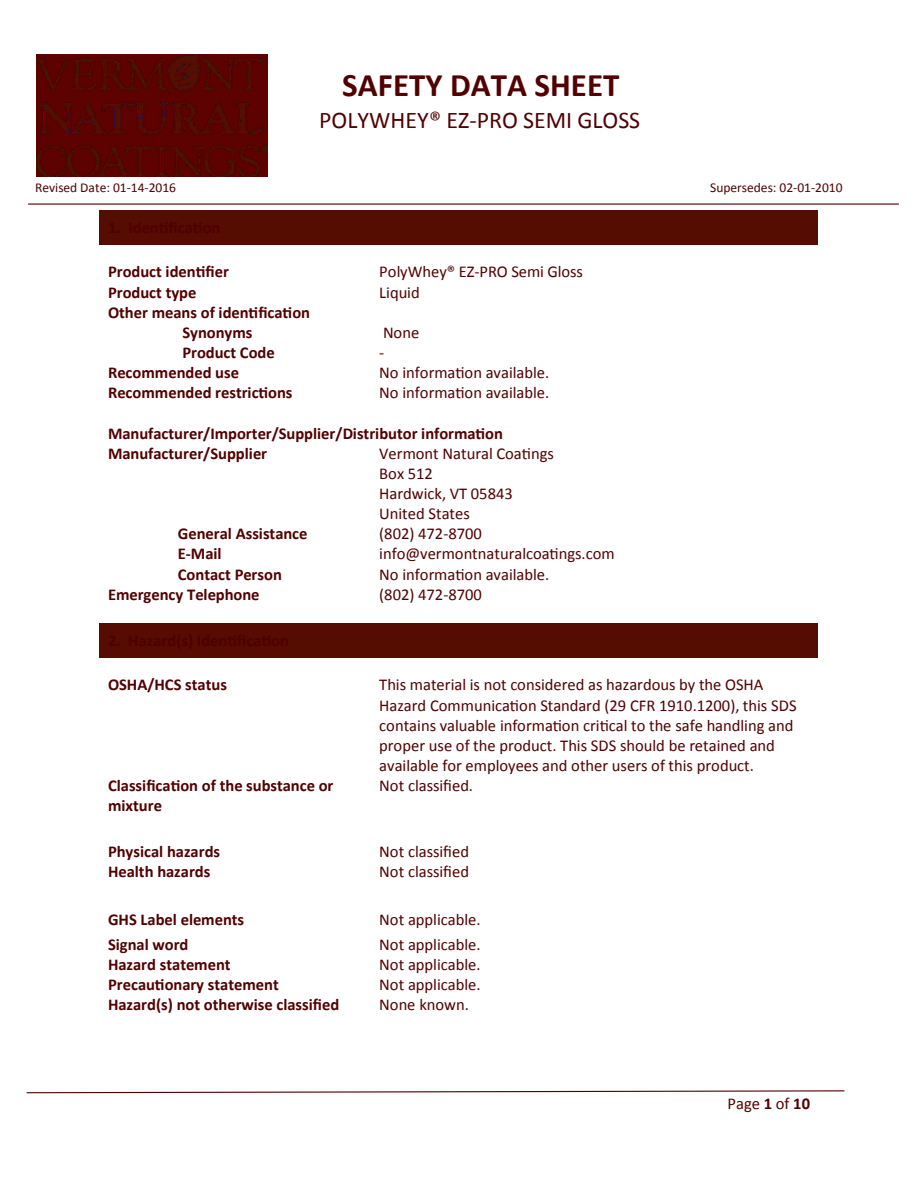
<style>
.page{position:relative;width:918px;height:1188px;background:#fff}
.page>*{position:absolute;margin:0;border:0;box-sizing:border-box;transform-origin:0 0}
.t1{font:700 33px "Calibri";color:#520000}
.t2{font:24px "Calibri";color:#520000}
.t3{font:16.5px/20.1px "Calibri";color:#520000}
.t4{font:700 16.5px/20.1px "Calibri";letter-spacing:-.005em;color:#520000}
.t5{font:16.5px "Calibri";color:#690000}
.t6{font:13.5px "Calibri";color:#520000}
.s1{font-weight:700}
</style>
<div class="page">
<img style="left:36px;top:54px;width:231px;height:122px">
<hr style="left:28px;top:203px;width:871px;height:2px;background:#520000">
<svg style="left:26px;top:1090px;width:819px;height:4px"></svg>
<div style="left:100px;top:211px;width:718px;height:34px;background:#540d00"></div>
<div style="left:100px;top:624px;width:718px;height:34px;background:#540d00"></div>
<h1 class="t1" style="left:342px;top:65px;width:279px">SAFETY DATA SHEET</h1>
<h2 class="t2" style="left:319px;top:103px;width:323px">POLYWHEY® EZ-PRO SEMI GLOSS</h2>
<p class="t6" style="left:35px;top:179px;width:142px">Revised Date: 01-14-2016</p>
<p class="t6" style="left:710px;top:179px;width:134px">Supersedes: 02-01-2010</p>
<p class="t4" style="left:108px;top:261px;width:122px">Product identifier</p>
<p class="t3" style="left:379px;top:261px;width:205px">PolyWhey® EZ-PRO Semi Gloss</p>
<p class="t4" style="left:108px;top:281px;width:90px">Product type</p>
<p class="t3" style="left:379px;top:282px;width:42px">Liquid</p>
<p class="t4" style="left:182px;top:301px;width:129px;text-indent:-74px">Other means of identification<br>Synonyms</p>
<p class="t3" style="left:383px;top:322px;width:38px">None</p>
<p class="t4" style="left:182px;top:342px;width:94px">Product Code</p>
<p class="t5" style="left:379px;top:341px;width:7px">-</p>
<p class="t4" style="left:108px;top:362px;width:133px">Recommended use</p>
<p class="t3" style="left:379px;top:362px;width:172px">No information available.</p>
<p class="t4" style="left:108px;top:382px;width:186px">Recommended restrictions</p>
<p class="t3" style="left:379px;top:382px;width:172px">No information available.</p>
<p class="t4" style="left:108px;top:422px;width:396px">Manufacturer/Importer/Supplier/Distributor information<br>Manufacturer/Supplier</p>
<p class="t3" style="left:379px;top:443px;width:176px">Vermont Natural Coatings<br>Box 512<br>Hardwick, VT 05843<br>United States</p>
<p class="t4" style="left:178px;top:523px;width:131px">General Assistance</p>
<p class="t3" style="left:379px;top:523px;width:104px">(802) 472-8700</p>
<p class="t4" style="left:178px;top:543px;width:45px">E-Mail</p>
<p class="t3" style="left:379px;top:543px;width:237px">info@vermontnaturalcoatings.com</p>
<p class="t4" style="left:178px;top:563px;width:106px">Contact Person</p>
<p class="t3" style="left:379px;top:564px;width:172px">No information available.</p>
<p class="t4" style="left:108px;top:583px;width:153px">Emergency Telephone</p>
<p class="t3" style="left:379px;top:584px;width:104px">(802) 472-8700</p>
<p class="t4" style="left:108px;top:674px;width:120px">OSHA/HCS status</p>
<p class="t3" style="left:379px;top:674px;width:419px">This material is not considered as hazardous by the OSHA Hazard Communication Standard (29 CFR 1910.1200), this SDS contains valuable information critical to the safe handling and proper use of the product. This SDS should be retained and available for employees and other users of this product.</p>
<p class="t4" style="left:108px;top:775px;width:227px">Classification of the substance or mixture</p>
<p class="t3" style="left:379px;top:775px;width:95px">Not classified.</p>
<p class="t4" style="left:108px;top:840px;width:114px">Physical hazards</p>
<p class="t3" style="left:379px;top:841px;width:91px">Not classified</p>
<p class="t4" style="left:108px;top:861px;width:104px">Health hazards</p>
<p class="t3" style="left:379px;top:861px;width:91px">Not classified</p>
<p class="t4" style="left:108px;top:909px;width:138px">GHS Label elements</p>
<p class="t3" style="left:379px;top:909px;width:103px">Not applicable.</p>
<p class="t4" style="left:108px;top:933px;width:82px">Signal word</p>
<p class="t3" style="left:379px;top:934px;width:103px">Not applicable.</p>
<p class="t4" style="left:108px;top:953px;width:124px">Hazard statement</p>
<p class="t3" style="left:379px;top:954px;width:103px">Not applicable.</p>
<p class="t4" style="left:108px;top:974px;width:172px">Precautionary statement</p>
<p class="t3" style="left:379px;top:974px;width:103px">Not applicable.</p>
<p class="t4" style="left:108px;top:994px;width:233px">Hazard(s) not otherwise classified</p>
<p class="t3" style="left:379px;top:994px;width:91px">None known.</p>
<p class="t3" style="left:728px;top:1093px;width:84px">Page <span class="s1">1</span> of <span class="s1">10</span></p>
</div>
